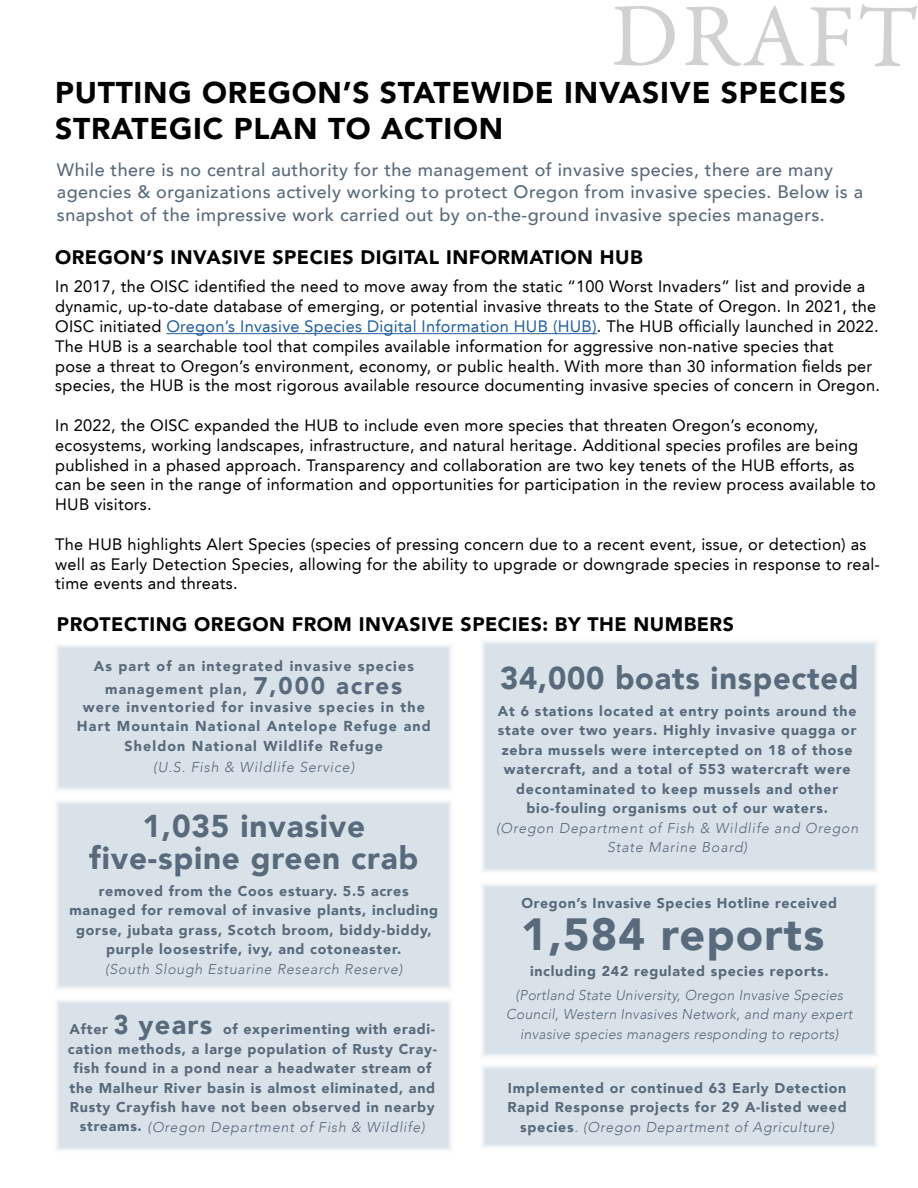
<style>
.page{position:relative;width:918px;height:1188px;background:#fff}
.page>*{position:absolute;margin:0;border:0;box-sizing:border-box;transform-origin:0 0}
.t1{font:90px "Garamond Premr Pro";letter-spacing:.035em;color:#cfd1d2}
.t2{font:900 45px "Avenir";letter-spacing:.025em;color:#586a7b}
.t3{font:900 31.5px/31.5px "Avenir";letter-spacing:.025em;color:#586a7b;text-align:center}
.t4{font:900 30px/36px "Avenir";letter-spacing:.025em;color:#000}
.t5{font:900 19.5px "Avenir";letter-spacing:.025em;color:#000}
.t6{font:500 18px/22.5px "Avenir";letter-spacing:.025em;color:#586a7b}
.t7{font:16.5px/19.8px "Avenir LT";letter-spacing:.015em;color:#000}
.t8{font:900 14.4px/19.5px "Avenir";letter-spacing:.08em;color:#586a7b;text-align:center}
.t9{font:italic 300 14.4px "Avenir";letter-spacing:.06em;color:#586a7b}
.t10{font:900 14.25px/19.5px "Avenir";letter-spacing:.05em;color:#586a7b;text-align:center}
.t11{font:italic 300 14.25px/19.5px "Avenir";letter-spacing:.02em;color:#586a7b;text-align:center}
.t12{font:900 14.25px/22.5px "Avenir";letter-spacing:.08em;color:#586a7b;text-align:center}
.t13{font:italic 300 14.25px/19.5px "Avenir";letter-spacing:.06em;color:#586a7b;text-align:center}
.t14{font:italic 300 14.25px "Avenir";letter-spacing:.05em;color:#586a7b}
.s1{color:#215e9e}
.s2{font-size:24px}
.s3{font-size:27px}
.s4{font-weight:300;font-style:italic}
</style>
<div class="page">
<div style="left:482px;top:884px;width:395px;height:172px;background:#dae2e9"></div>
<div style="left:56px;top:1000px;width:395px;height:150px;background:#dae2e9"></div>
<div style="left:479px;top:638px;width:401px;height:237px;background:#dae2e9"></div>
<svg style="left:482px;top:1066px;width:395px;height:81px;background:#dbe3e9"></svg>
<div style="left:56px;top:801px;width:395px;height:188px;background:#dae2e9"></div>
<hr style="left:166px;top:333px;width:431px;height:1px;background:#215e9e">
<div style="left:56px;top:645px;width:395px;height:145px;background:#dae2e9"></div>
<h1 class="t1" style="left:611px;top:-18px;width:308px">DRAFT</h1>
<h3 class="t4" style="left:55px;top:74px;width:792px">PUTTING OREGON’S STATEWIDE INVASIVE SPECIES<br>STRATEGIC PLAN TO ACTION</h3>
<p class="t6" style="left:57px;top:157px;width:808px">While there is no central authority for the management of invasive species, there are many agencies &amp; organizations actively working to protect Oregon from invasive species. Below is a snapshot of the impressive work carried out by on-the-ground invasive species managers.</p>
<p class="t5" style="left:55px;top:241px;width:589px">OREGON’S INVASIVE SPECIES DIGITAL INFORMATION HUB</p>
<p class="t7" style="left:55px;top:277px;width:826px">In 2017, the OISC identified the need to move away from the static “100 Worst Invaders” list and provide a dynamic, up-to-date database of emerging, or potential invasive threats to the State of Oregon. In 2021, the OISC initiated <span class="s1">Oregon’s Invasive Species Digital Information HUB (HUB)</span>. The HUB officially launched in 2022.<br>The HUB is a searchable tool that compiles available information for aggressive non-native species that<br>pose a threat to Oregon’s environment, economy, or public health. With more than 30 information fields per species, the HUB is the most rigorous available resource documenting invasive species of concern in Oregon.</p>
<p class="t7" style="left:55px;top:416px;width:822px">In 2022, the OISC expanded the HUB to include even more species that threaten Oregon’s economy, ecosystems, working landscapes, infrastructure, and natural heritage. Additional species profiles are being published in a phased approach. Transparency and collaboration are two key tenets of the HUB efforts, as can be seen in the range of information and opportunities for participation in the review process available to HUB visitors.</p>
<p class="t7" style="left:55px;top:534px;width:826px">The HUB highlights Alert Species (species of pressing concern due to a recent event, issue, or detection) as well as Early Detection Species, allowing for the ability to upgrade or downgrade species in response to real&shy;time events and threats.</p>
<p class="t5" style="left:57px;top:608px;width:678px">PROTECTING OREGON FROM INVASIVE SPECIES: BY THE NUMBERS</p>
<p class="t12" style="left:94px;top:655px;width:322px">As part of an integrated invasive species management plan, <span class="s2">7,000 acres</span></p>
<p class="t8" style="left:77px;top:697px;width:355px">were inventoried for invasive species in the<br>Hart Mountain National Antelope Refuge and<br>Sheldon National Wildlife Refuge</p>
<p class="t9" style="left:153px;top:758px;width:203px">(U.S. Fish &amp; Wildlife Service)</p>
<h3 class="t3" style="left:89px;top:810px;width:331px">1,035 invasive five-spine green crab</h3>
<p class="t10" style="left:69px;top:881px;width:370px">removed from the Coos estuary. 5.5 acres managed for removal of invasive plants, including gorse, jubata grass, Scotch broom, biddy-biddy, purple loosestrife, ivy, and cotoneaster.</p>
<p class="t14" style="left:105px;top:961px;width:299px">(South Slough Estuarine Research Reserve)</p>
<p class="t10" style="left:68px;top:1019px;width:370px">After <span class="s3">3 years</span> of experimenting with eradi&shy;cation methods, a large population of Rusty Cray&shy;fish found in a pond near a headwater stream of the Malheur River basin is almost eliminated, and Rusty Crayfish have not been observed in nearby streams. <span class="s4">(Oregon Department of Fish &amp; Wildlife)</span></p>
<h3 class="t3" style="left:500px;top:661px;width:360px">34,000 boats inspected</h3>
<p class="t10" style="left:498px;top:701px;width:360px">At 6 stations located at entry points around the state over two years. Highly invasive quagga or zebra mussels were intercepted on 18 of those watercraft, and a total of 553 watercraft were decontaminated to keep mussels and other bio-fouling organisms out of our waters.</p>
<p class="t13" style="left:496px;top:818px;width:364px">(Oregon Department of Fish &amp; Wildlife and Oregon<br>State Marine Board)</p>
<p class="t10" style="left:521px;top:893px;width:317px">Oregon’s Invasive Species Hotline received</p>
<h2 class="t2" style="left:521px;top:895px;width:305px">1,584 reports</h2>
<p class="t10" style="left:530px;top:961px;width:300px">including 242 regulated species reports.</p>
<p class="t11" style="left:506px;top:985px;width:348px">(Portland State University, Oregon Invasive Species<br>Council, Western Invasives Network, and many expert invasive species managers responding to reports)</p>
<p class="t10" style="left:508px;top:1078px;width:341px">Implemented or continued 63 Early Detection<br>Rapid Response projects for 29 A-listed weed species<span class="s4">. (Oregon Department of Agriculture)</span></p>
</div>
